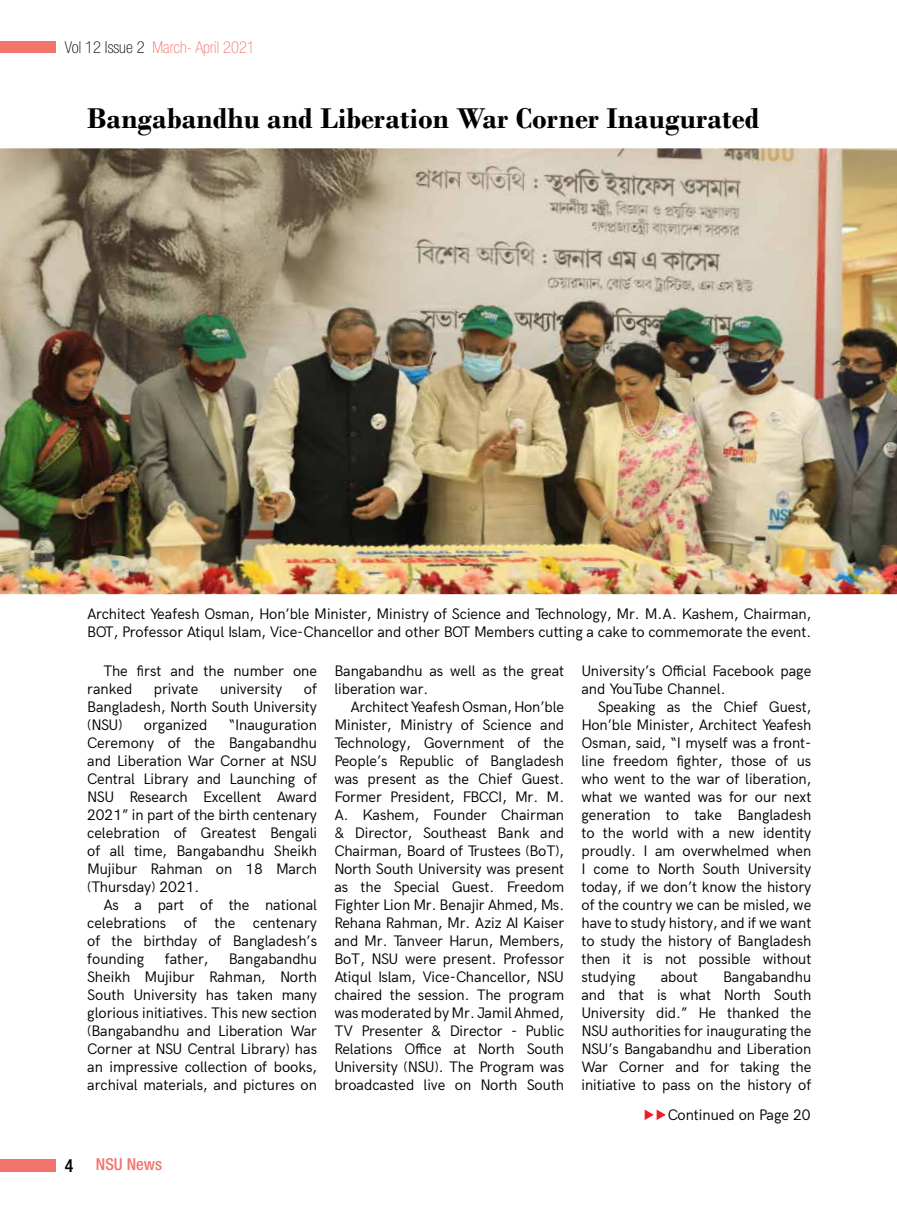
<style>
.page{position:relative;width:897px;height:1210px;background:#fff}
.page>*{position:absolute;margin:0;border:0;box-sizing:border-box;transform-origin:0 0}
.t1{font:700 30px "Bodoni";color:#000}
.t2{font:100 condensed 16.5px "Helvetica Neue LT Pro";color:#f3736d}
.t3{font:500 condensed 16.5px "Helvetica Neue LT Pro";color:#f3736d}
.t4{font:15px/18px "Acari Sans";color:#000;text-align:justify}
.s1{color:#000}
.s2{font-size:18px;color:#000}
</style>
<div class="page">
<div style="left:0;top:1158px;width:56px;height:13px;background:#f3736d"></div>
<div style="left:0;top:41px;width:56px;height:11px;background:#f3736d"></div>
<img style="left:0;top:148px;width:896px;height:446px">
<svg style="left:644px;top:1109px;width:21px;height:11px"></svg>
<p class="t2" style="left:65px;top:38px;width:191px"><span class="s1">Vol 12 Issue 2</span> March- April 2021</p>
<h1 class="t1" style="left:87px;top:100px;width:673px">Bangabandhu and Liberation War Corner Inaugurated</h1>
<p class="t4" style="left:87px;top:604px;width:725px">Architect Yeafesh Osman, Hon’ble Minister, Ministry of Science and Technology, Mr. M.A. Kashem, Chairman,<br>BOT, Professor Atiqul Islam, Vice-Chancellor and other BOT Members cutting a cake to commemorate the event.</p>
<p class="t4" style="left:87px;top:661px;width:231px;text-indent:16px">The first and the number one ranked</p>
<p class="t4" style="left:87px;top:679px;width:231px;text-indent:217px">of Bangladesh, North South University (NSU)</p>
<p class="t4" style="left:154px;top:679px;width:46px">private</p>
<p class="t4" style="left:220px;top:679px;width:64px">university</p>
<p class="t4" style="left:87px;top:715px;width:231px;text-indent:142px">“Inauguration Ceremony of the Bangabandhu and Liberation War Corner at NSU Central Library and Launching of NSU Research Excellent Award 2021” in part of the birth centenary celebration of Greatest Bengali of all time, Bangabandhu Sheikh Mujibur Rahman on 18 March (Thursday) 2021.</p>
<p class="t4" style="left:87px;top:895px;width:231px;text-indent:16px">As a part of the national celebrations of the centenary of the birthday of Bangladesh’s founding</p>
<p class="t4" style="left:144px;top:715px;width:65px">organized</p>
<p class="t4" style="left:165px;top:949px;width:45px">father,</p>
<p class="t4" style="left:87px;top:949px;width:231px;text-indent:141px">Bangabandhu Sheikh Mujibur Rahman, North South University has taken many glorious initiatives. This new section (Bangabandhu and Liberation War Corner at NSU Central Library) has an impressive collection of books, archival materials, and pictures on</p>
<p class="t3" style="left:65px;top:1154px;width:99px"><span class="s2">4</span> NSU News</p>
<p class="t4" style="left:334px;top:661px;width:231px">Bangabandhu as well as the great liberation war.</p>
<p class="t4" style="left:334px;top:697px;width:231px;text-indent:16px">Architect Yeafesh Osman, Hon’ble Minister, Ministry of Science and Technology, Government of the People’s Republic of Bangladesh was present as the Chief Guest.<br>Former President, FBCCI, Mr. M.<br>A. Kashem, Founder Chairman &amp; Director, Southeast Bank and Chairman, Board of Trustees (BoT), North South University was present as the Special Guest. Freedom Fighter Lion Mr. Benajir Ahmed, Ms.<br>Rehana Rahman, Mr. Aziz AI Kaiser and Mr. Tanveer Harun, Members, BoT, NSU were present. Professor Atiqul Islam, Vice-Chancellor, NSU chaired the session. The program was moderated by Mr. Jamil Ahmed, TV Presenter &amp; Director - Public Relations Office at North South University (NSU). The Program was broadcasted live on North South</p>
<p class="t4" style="left:581px;top:661px;width:231px">University’s Official Facebook page and YouTube Channel.</p>
<p class="t4" style="left:581px;top:697px;width:231px;text-indent:16px">Speaking as the Chief Guest, Hon’ble Minister, Architect Yeafesh Osman, said, “I myself was a front&shy;line freedom fighter, those of us who went to the war of liberation, what we wanted was for our next generation to take Bangladesh to the world with a new identity proudly. I am overwhelmed when I come to North South University today, if we don’t know the history of the country we can be misled, we have to study history, and if we want to study the history of Bangladesh then it is not possible without studying</p>
<p class="t4" style="left:581px;top:967px;width:231px;text-indent:141px">Bangabandhu and that is what North South University did.” He thanked the NSU authorities for inaugurating the NSU’s Bangabandhu and Liberation War Corner and for taking the initiative to pass on the history of</p>
<p class="t4" style="left:660px;top:967px;width:39px">about</p>
<p class="t4" style="left:667px;top:1104px;width:144px">Continued on Page 20</p>
</div>
